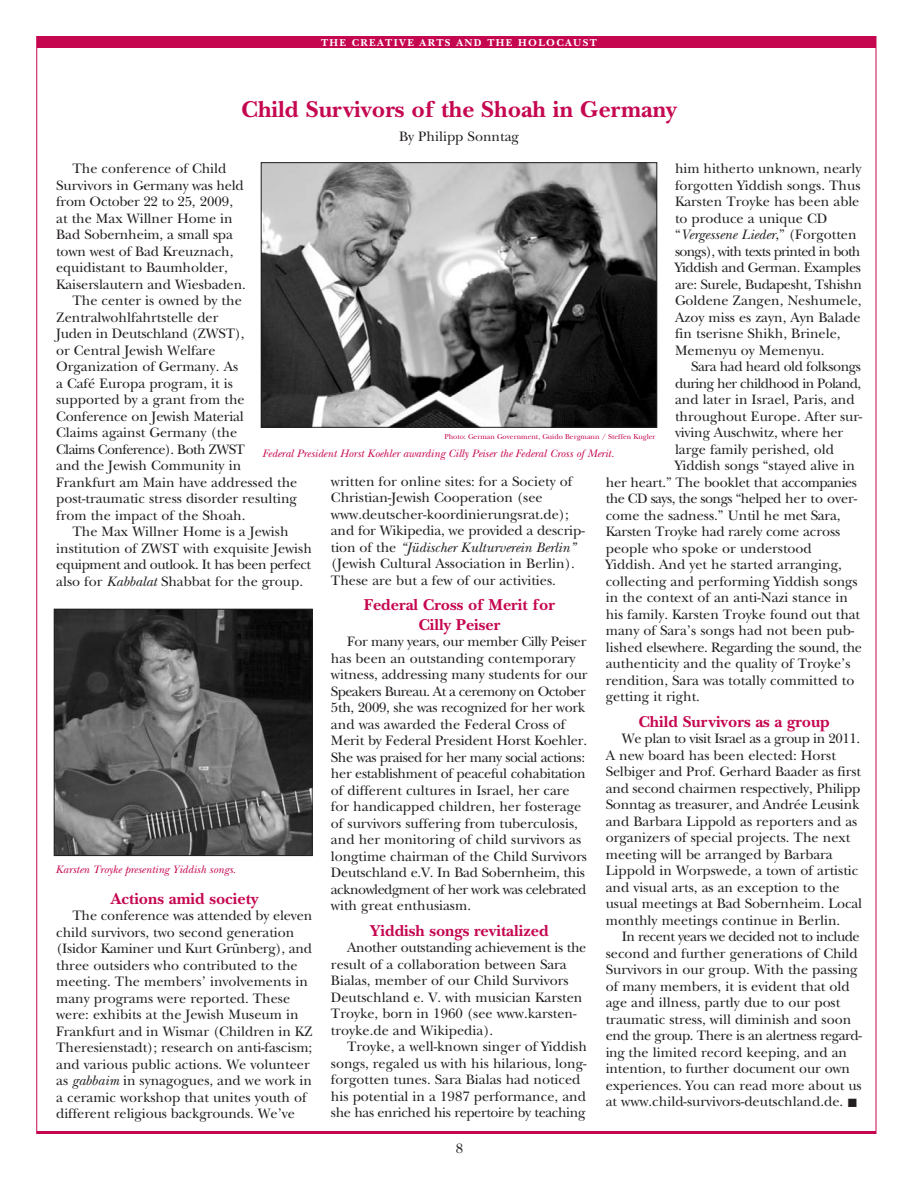
<style>
.page{position:relative;width:918px;height:1188px;background:#fff}
.page>*{position:absolute;margin:0;border:0;box-sizing:border-box;transform-origin:0 0}
.t1{font:700 24px "New Baskerville";color:#c50750}
.t2{font:700 16.5px/19.5px "New Baskerville";color:#c50750;text-align:center}
.t3{font:14.25px/16.5px "New Baskerville";color:#231f20}
.t4{font:14.25px "New Baskerville";letter-spacing:-.03em;color:#231f20}
.t5{font:14.25px "New Baskerville";letter-spacing:-.04em;color:#231f20}
.t6{font:14.25px "New Baskerville";letter-spacing:-.025em;color:#231f20}
.t7{font:14.25px "New Baskerville";letter-spacing:-.035em;color:#231f20}
.t8{font:italic 11.25px "New Baskerville";color:#c50750}
.t9{font:700 10.5px "New Baskerville";letter-spacing:.13em;color:#fff}
.t10{font:7.5px "New Baskerville";color:#c50750}
.s1{font-style:italic}
</style>
<div class="page">
<hr style="left:37px;top:1131px;width:839px;height:3px;background:#c50750">
<hr style="left:36px;top:36px;width:1px;height:1098px;background:#c50750">
<hr style="left:876px;top:36px;width:1px;height:1098px;background:#c50750">
<div style="left:37px;top:36px;width:839px;height:12px;background:#c50750"></div>
<img style="left:56px;top:611px;width:254px;height:243px">
<div style="left:54px;top:609px;width:258px;height:247px;border:1px solid #231f20"></div>
<img style="left:263px;top:164px;width:392px;height:262px">
<div style="left:261px;top:162px;width:396px;height:266px;border:1px solid #231f20"></div>
<p class="t9" style="left:321px;top:36px;width:277px">THE CREATIVE ARTS AND THE HOLOCAUST</p>
<h1 class="t1" style="left:241px;top:96px;width:437px">Child Survivors of the Shoah in Germany</h1>
<p class="t3" style="left:399px;top:129px;width:121px">By Philipp Sonntag</p>
<p class="t3" style="left:72px;top:160px;width:156px">The conference of Child</p>
<p class="t3" style="left:56px;top:177px;width:189px">Survivors in Germany was held</p>
<p class="t3" style="left:56px;top:193px;width:178px">from October 22 to 25, 2009,</p>
<p class="t3" style="left:56px;top:210px;width:178px">at the Max Willner Home in</p>
<p class="t3" style="left:56px;top:226px;width:178px">Bad Sobernheim, a small spa</p>
<p class="t3" style="left:56px;top:243px;width:179px">town west of Bad Kreuznach,</p>
<p class="t3" style="left:56px;top:259px;width:173px">equidistant to Baumholder,</p>
<p class="t3" style="left:56px;top:276px;width:191px">Kaiserslautern and Wiesbaden.</p>
<p class="t3" style="left:72px;top:292px;width:171px">The center is owned by the</p>
<p class="t3" style="left:56px;top:309px;width:164px">Zentralwohlfahrtstelle der</p>
<p class="t3" style="left:56px;top:325px;width:190px">Juden in Deutschland (ZWST),</p>
<p class="t3" style="left:56px;top:342px;width:161px">or Central Jewish Welfare</p>
<p class="t3" style="left:56px;top:358px;width:184px">Organization of Germany. As</p>
<p class="t3" style="left:56px;top:375px;width:178px">a Café Europa program, it is</p>
<p class="t3" style="left:56px;top:391px;width:190px">supported by a grant from the</p>
<p class="t3" style="left:56px;top:408px;width:189px">Conference on Jewish Material</p>
<p class="t3" style="left:56px;top:424px;width:182px">Claims against Germany (the</p>
<p class="t5" style="left:56px;top:441px;width:190px">Claims Conference). Both ZWST</p>
<p class="t3" style="left:56px;top:457px;width:187px">and the Jewish Community in</p>
<p class="t3" style="left:56px;top:474px;width:243px">Frankfurt am Main have addressed the</p>
<p class="t3" style="left:56px;top:490px;width:242px">post-traumatic stress disorder resulting</p>
<p class="t3" style="left:56px;top:507px;width:191px">from the impact of the Shoah.</p>
<p class="t3" style="left:72px;top:523px;width:218px">The Max Willner Home is a Jewish</p>
<p class="t3" style="left:56px;top:540px;width:257px">institution of ZWST with exquisite Jewish</p>
<p class="t4" style="left:56px;top:556px;width:256px">equipment and outlook. It has been perfect</p>
<p class="t3" style="left:56px;top:573px;width:248px">also for <span class="s1">Kabbalat</span> Shabbat for the group.</p>
<p class="t3" style="left:675px;top:160px;width:188px">him hitherto unknown, nearly forgotten Yiddish songs. Thus<br>Karsten Troyke has been able to produce a unique CD “<span class="s1">Vergessene Lieder</span>,” (Forgotten songs), with texts printed in both<br>Yiddish and German. Examples are: Surele, Budapesht, Tshishn<br>Goldene Zangen, Neshumele,<br>Azoy miss es zayn, Ayn Balade fin tserisne Shikh, Brinele,<br>Memenyu oy Memenyu.</p>
<p class="t4" style="left:691px;top:358px;width:171px">Sara had heard old folksongs</p>
<p class="t5" style="left:675px;top:375px;width:188px">during her childhood in Poland,</p>
<p class="t3" style="left:675px;top:391px;width:181px">and later in Israel, Paris, and</p>
<p class="t3" style="left:675px;top:408px;width:189px">throughout Europe. After sur-</p>
<p class="t3" style="left:675px;top:424px;width:170px">viving Auschwitz, where her</p>
<p class="t3" style="left:675px;top:441px;width:161px">large family perished, old</p>
<p class="t3" style="left:675px;top:457px;width:182px">Yiddish songs “stayed alive in</p>
<p class="t3" style="left:606px;top:474px;width:253px">her heart.” The booklet that accompanies</p>
<p class="t7" style="left:606px;top:490px;width:253px">the CD says, the songs “helped her to over-</p>
<p class="t3" style="left:606px;top:507px;width:236px">come the sadness.” Until he met Sara,</p>
<p class="t3" style="left:606px;top:523px;width:236px">Karsten Troyke had rarely come across</p>
<p class="t3" style="left:606px;top:540px;width:208px">people who spoke or understood</p>
<p class="t3" style="left:606px;top:557px;width:238px">Yiddish. And yet he started arranging,</p>
<p class="t3" style="left:606px;top:573px;width:253px">collecting and performing Yiddish songs</p>
<p class="t3" style="left:606px;top:590px;width:244px">in the context of an anti-Nazi stance in</p>
<p class="t3" style="left:606px;top:606px;width:256px">his family. Karsten Troyke found out that</p>
<p class="t3" style="left:606px;top:623px;width:250px">many of Sara’s songs had not been pub-</p>
<p class="t6" style="left:606px;top:639px;width:258px">lished elsewhere. Regarding the sound, the</p>
<p class="t3" style="left:606px;top:656px;width:246px">authenticity and the quality of Troyke’s</p>
<p class="t3" style="left:606px;top:672px;width:250px">rendition, Sara was totally committed to</p>
<p class="t3" style="left:606px;top:689px;width:96px">getting it right.</p>
<p class="t2" style="left:638px;top:712px;width:193px">Child Survivors as a group</p>
<p class="t3" style="left:606px;top:730px;width:258px;text-indent:16px">We plan to visit Israel as a group in 2011.<br>A new board has been elected: Horst Selbiger and Prof. Gerhard Baader as first and second chairmen respectively, Philipp Sonntag as treasurer, and Andrée Leusink and Barbara Lippold as reporters and as organizers of special projects. The next meeting will be arranged by Barbara Lippold in Worpswede, a town of artistic and visual arts, as an exception to the usual meetings at Bad Sobernheim. Local monthly meetings continue in Berlin.</p>
<p class="t3" style="left:606px;top:928px;width:258px;text-indent:16px">In recent years we decided not to include second and further generations of Child Survivors in our group. With the passing of many members, it is evident that old age and illness, partly due to our post traumatic stress, will diminish and soon end the group. There is an alertness regard&shy;ing the limited record keeping, and an intention, to further document our own experiences. You can read more about us at www.child-survivors-deutschland.de.</p>
<p class="t10" style="left:444px;top:432px;width:213px">Photo: German Government, Guido Bergmann / Steffen Kugler</p>
<p class="t8" style="left:262px;top:446px;width:353px">Federal President Horst Koehler awarding Cilly Peiser the Federal Cross of Merit.</p>
<p class="t3" style="left:331px;top:473px;width:255px">written for online sites: for a Society of Christian-Jewish Cooperation (see www.deutscher-koordinierungsrat.de); and for Wikipedia, we provided a descrip&shy;tion of the <span class="s1">“Jüdischer Kulturverein Berlin” </span>(Jewish Cultural Association in Berlin).<br>These are but a few of our activities.</p>
<p class="t2" style="left:364px;top:595px;width:193px">Federal Cross of Merit for<br>Cilly Peiser</p>
<p class="t3" style="left:331px;top:633px;width:258px;text-indent:16px">For many years, our member Cilly Peiser has been an outstanding contemporary witness, addressing many students for our Speakers Bureau. At a ceremony on October 5th, 2009, she was recognized for her work and was awarded the Federal Cross of Merit by Federal President Horst Koehler.<br>She was praised for her many social actions: her establishment of peaceful cohabitation of different cultures in Israel, her care for handicapped children, her fosterage of survivors suffering from tuberculosis, and her monitoring of child survivors as longtime chairman of the Child Survivors Deutschland e.V. In Bad Sobernheim, this acknowledgment of her work was celebrated with great enthusiasm.</p>
<p class="t2" style="left:370px;top:921px;width:180px">Yiddish songs revitalized</p>
<p class="t3" style="left:331px;top:939px;width:257px;text-indent:16px">Another outstanding achievement is the result of a collaboration between Sara Bialas, member of our Child Survivors Deutschland e. V. with musician Karsten Troyke, born in 1960 (see www.karsten&shy;troyke.de and Wikipedia).</p>
<p class="t3" style="left:331px;top:1038px;width:258px;text-indent:16px">Troyke, a well-known singer of Yiddish songs, regaled us with his hilarious, long&shy;forgotten tunes. Sara Bialas had noticed his potential in a 1987 performance, and she has enriched his repertoire by teaching</p>
<p class="t8" style="left:56px;top:863px;width:182px">Karsten Troyke presenting Yiddish songs.</p>
<p class="t2" style="left:111px;top:889px;width:149px">Actions amid society</p>
<p class="t3" style="left:56px;top:907px;width:258px;text-indent:16px">The conference was attended by eleven child survivors, two second generation (Isidor Kaminer und Kurt Grünberg), and three outsiders who contributed to the meeting. The members’ involvements in many programs were reported. These were: exhibits at the Jewish Museum in Frankfurt and in Wismar (Children in KZ Theresienstadt); research on anti-fascism; and various public actions. We volunteer as <span class="s1">gabbaim</span> in synagogues, and we work in a ceramic workshop that unites youth of different religious backgrounds. We’ve</p>
<p class="t3" style="left:456px;top:1140px;width:9px">8</p>
</div>
